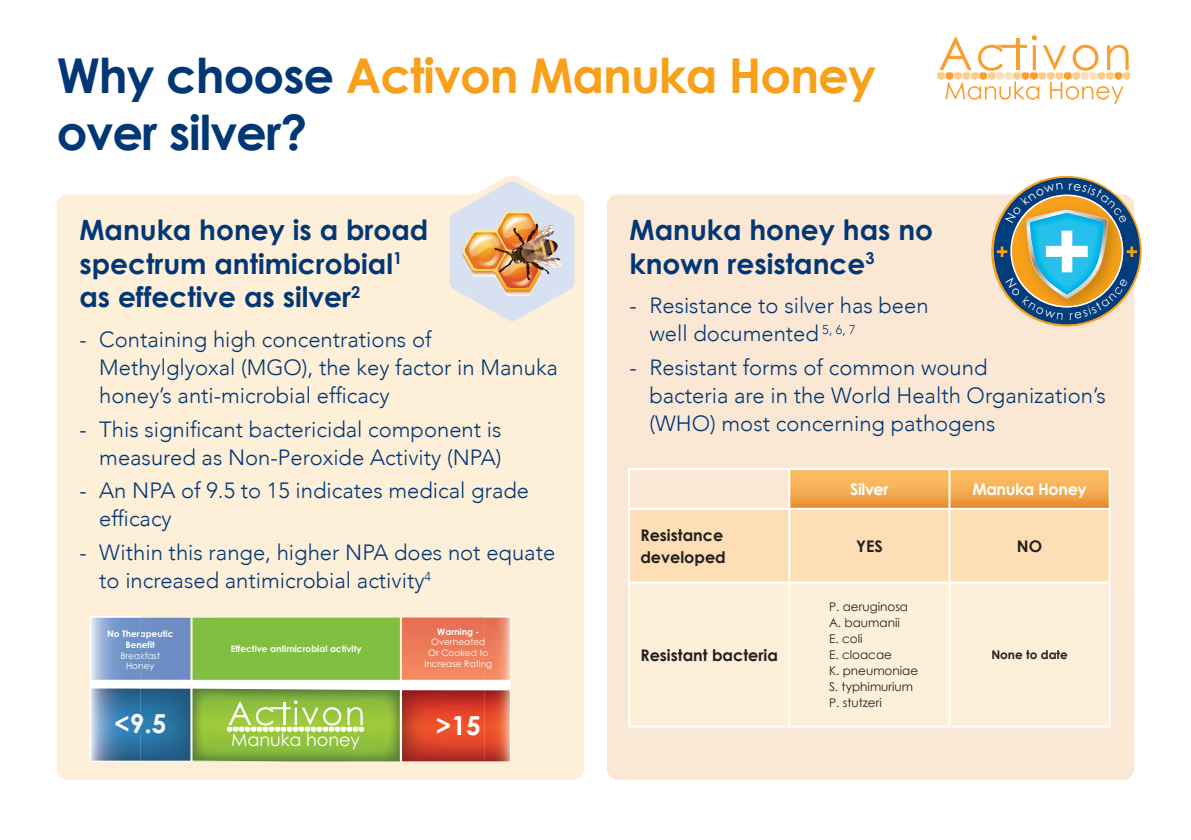
<style>
.page{position:relative;width:1191px;height:840px;background:#fff}
.page>*{position:absolute;margin:0;border:0;box-sizing:border-box;transform-origin:0 0}
.t1{font:700 48px/57.6px "Century Gothic";letter-spacing:-.02em;color:#013775}
.t2{font:700 28px/33.6px "Century Gothic";color:#013775}
.t3{font:700 26.2px "Century Gothic";color:#fff}
.t4{font:300 22px/28px "Avenir";color:#013775}
.t5{font:17.6px "Century Gothic";letter-spacing:-.005em;color:#fff}
.t6{font:700 16px/22px "Century Gothic";color:#231f20}
.t7{font:700 16px "Century Gothic";letter-spacing:-.025em;color:#fff}
.t8{font:12px/16px "Century Gothic";color:#231f20}
.t9{font:700 12px "Century Gothic";color:#231f20}
.t10{font:700 9px/10.8px "Century Gothic";color:#fff;text-align:center}
.t11{font:9px/10.8px "Century Gothic";color:#fff;text-align:center}
.s1{color:#f6a01b}
</style>
<div class="page">
<div style="left:57px;top:194px;width:527px;height:585px;background:#feefd8;border-radius:11px"></div>
<div style="left:607px;top:194px;width:527px;height:585px;background:#fae8d5;border-radius:11px"></div>
<div style="left:789px;top:469px;width:160px;height:39px;background:linear-gradient(to bottom,#fec46c,#eb963a)"></div>
<div style="left:949px;top:469px;width:160px;height:39px;background:linear-gradient(to bottom,#ffc46d,#e99235)"></div>
<div style="left:630px;top:509px;width:478px;height:72px;background:#fddeb5"></div>
<svg style="left:630px;top:583px;width:478px;height:142px"></svg>
<hr style="left:628px;top:468px;width:161px;height:2px;background:#fff">
<hr style="left:628px;top:470px;width:2px;height:37px;background:#fff">
<hr style="left:789px;top:468px;width:160px;height:2px;background:#fff">
<hr style="left:788px;top:470px;width:2px;height:37px;background:#fff">
<hr style="left:628px;top:507px;width:161px;height:2px;background:#fff">
<hr style="left:628px;top:509px;width:2px;height:72px;background:#fff">
<hr style="left:789px;top:507px;width:160px;height:2px;background:#fff">
<hr style="left:788px;top:509px;width:2px;height:72px;background:#fff">
<hr style="left:948px;top:509px;width:2px;height:72px;background:#fff">
<hr style="left:1108px;top:509px;width:2px;height:72px;background:#fff">
<hr style="left:628px;top:581px;width:161px;height:2px;background:#fff">
<hr style="left:628px;top:583px;width:2px;height:142px;background:#fff">
<hr style="left:789px;top:581px;width:160px;height:2px;background:#fff">
<hr style="left:788px;top:583px;width:2px;height:142px;background:#fff">
<hr style="left:949px;top:581px;width:161px;height:2px;background:#fff">
<hr style="left:948px;top:583px;width:2px;height:142px;background:#fff">
<hr style="left:1108px;top:583px;width:2px;height:142px;background:#fff">
<hr style="left:628px;top:725px;width:161px;height:2px;background:#fff">
<hr style="left:789px;top:725px;width:160px;height:2px;background:#fff">
<hr style="left:949px;top:725px;width:161px;height:2px;background:#fff">
<hr style="left:949px;top:468px;width:161px;height:2px;background:#fff">
<hr style="left:948px;top:470px;width:2px;height:37px;background:#fff">
<hr style="left:1108px;top:470px;width:2px;height:37px;background:#fff">
<hr style="left:949px;top:507px;width:161px;height:2px;background:#fff">
<svg style="left:441px;top:175px;width:142px;height:146px"></svg>
<img style="left:462px;top:211px;width:101px;height:84px">
<svg style="left:140px;top:617px;width:344px;height:143px;background:#9acb69"></svg>
<svg style="left:192px;top:760px;width:95px;height:1px"></svg>
<img style="left:140px;top:688px;width:50px;height:72px">
<img style="left:140px;top:713px;width:25px;height:19px">
<img style="left:192px;top:688px;width:208px;height:72px">
<img style="left:402px;top:689px;width:82px;height:71px">
<svg style="left:227px;top:700px;width:137px;height:31px;background:#b2d471"></svg>
<img style="left:484px;top:617px;width:26px;height:143px">
<svg style="left:402px;top:617px;width:89px;height:62px;background:#ed7c5a"></svg>
<img style="left:89px;top:617px;width:51px;height:143px">
<img style="left:108px;top:630px;width:19px;height:8px">
<img style="left:121px;top:651px;width:6px;height:7px">
<div style="left:127px;top:617px;width:63px;height:62px;background:#6d8ec5"></div>
<img style="left:89px;top:688px;width:51px;height:1px">
<svg style="left:937px;top:35px;width:193px;height:69px"></svg>
<svg style="left:992px;top:176px;width:149px;height:149px"></svg>
<h1 class="t1" style="left:57px;top:44px;width:820px">Why choose <span class="s1">Activon Manuka Honey </span>over silver?</h1>
<p class="t2" style="left:79px;top:212px;width:350px">Manuka honey is a broad spectrum antimicrobial<sup>1 </sup>as effective as silver<sup>2</sup></p>
<p class="t4" style="left:99px;top:325px;width:460px;text-indent:-20px">- Containing high concentrations of<br>Methylglyoxal (MGO), the key factor in Manuka honey’s anti-microbial efficacy</p>
<p class="t4" style="left:79px;top:414px;width:424px;text-align:right">- This significant bactericidal component is measured as Non-Peroxide Activity (NPA)</p>
<p class="t4" style="left:99px;top:476px;width:431px;text-indent:-20px">- An NPA of 9.5 to 15 indicates medical grade efficacy</p>
<p class="t4" style="left:99px;top:538px;width:457px;text-indent:-20px">- Within this range, higher NPA does not equate to increased antimicrobial activity<sup>4</sup></p>
<p class="t10" style="left:107px;top:627px;width:68px">No Therapeutic<br>Benefit</p>
<p class="t11" style="left:120px;top:649px;width:41px">Breakfast<br>Honey</p>
<p class="t10" style="left:231px;top:643px;width:132px">Effective antimicrobial activity</p>
<p class="t10" style="left:437px;top:625px;width:44px">Warning -</p>
<p class="t11" style="left:424px;top:636px;width:69px">Overheated<br>Or Cooked to<br>Increase Rating</p>
<p class="t3" style="left:114px;top:703px;width:54px">&lt;9.5</p>
<p class="t3" style="left:436px;top:704px;width:46px">&gt;15</p>
<p class="t5" style="left:231px;top:727px;width:130px">Manuka honey</p>
<p class="t2" style="left:629px;top:212px;width:305px">Manuka honey has no known resistance<sup>3</sup></p>
<p class="t4" style="left:649px;top:291px;width:281px;text-indent:-20px">- Resistance to silver has been well documented <sup>5,</sup> <sup>6,</sup> <sup>7</sup></p>
<p class="t4" style="left:649px;top:353px;width:458px;text-indent:-20px">- Resistant forms of common wound<br>bacteria are in the World Health Organization’s (WHO) most concerning pathogens</p>
<p class="t7" style="left:850px;top:476px;width:40px">Silver</p>
<p class="t7" style="left:972px;top:476px;width:116px">Manuka Honey</p>
<p class="t6" style="left:640px;top:523px;width:87px">Resistance developed</p>
<p class="t6" style="left:856px;top:534px;width:28px">YES</p>
<p class="t6" style="left:1017px;top:534px;width:27px">NO</p>
<p class="t6" style="left:640px;top:642px;width:139px">Resistant bacteria</p>
<p class="t8" style="left:829px;top:598px;width:91px">P. aeruginosa<br>A. baumanii<br>E. coli<br>E. cloacae<br>K. pneumoniae<br>S. typhimurium<br>P. stutzeri</p>
<p class="t9" style="left:991px;top:645px;width:78px">None to date</p>
</div>
